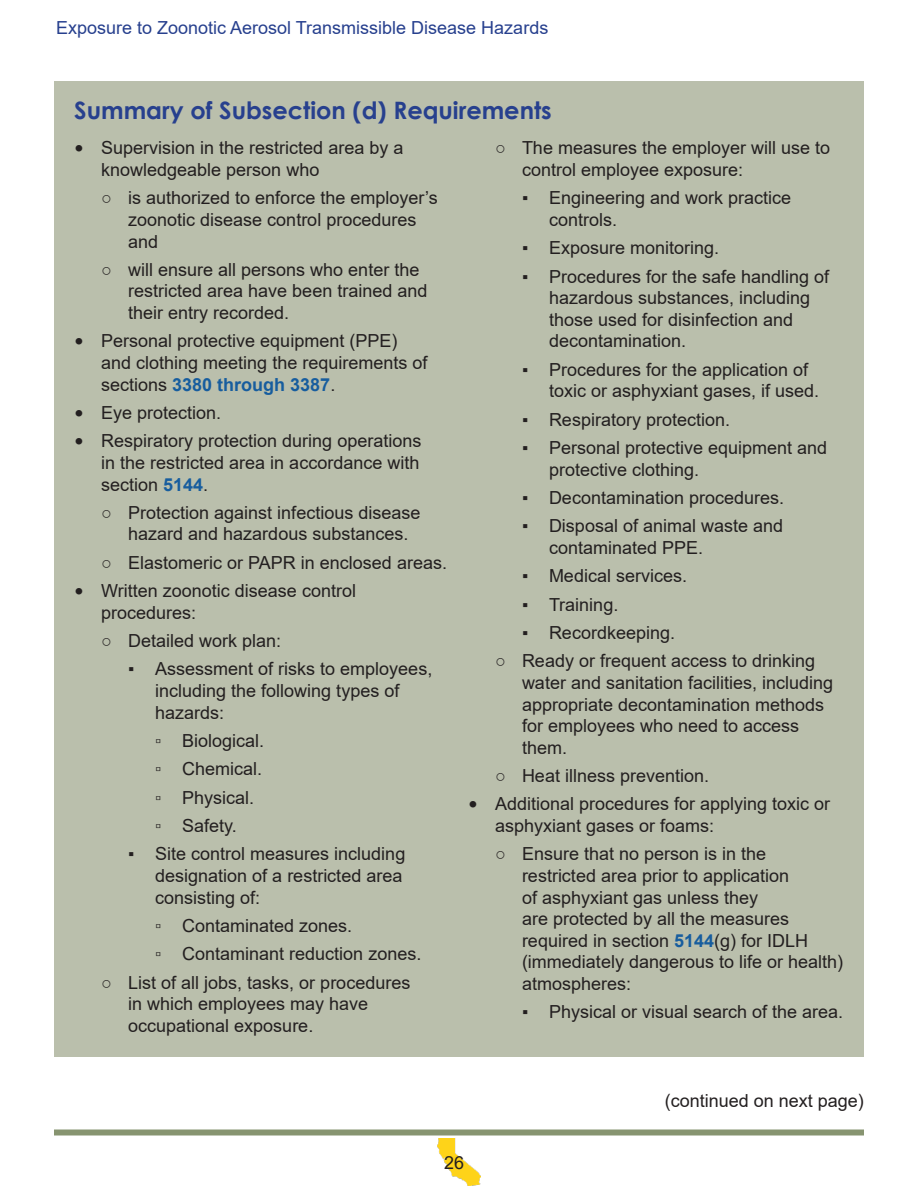
<style>
.page{position:relative;width:918px;height:1188px;background:#fff}
.page>*{position:absolute;margin:0;border:0;box-sizing:border-box;transform-origin:0 0}
.Heading_within_a_chapter__header_3{font:700 24px "Century Gothic";color:#27408e}
.body_text{font:18px/21.6px "Arial";color:#231f20}
.t1{font:18px "Arial";color:#27408e}
.s1{font-family:"Verdana"}
.s2{font-family:"Century Gothic"}
.s3{font-weight:700;color:#175d9e}
</style>
<div class="page">
<img style="left:438px;top:1139px;width:42px;height:47px">
<div style="left:54px;top:1130px;width:810px;height:6px;background:#879470"></div>
<div style="left:54px;top:81px;width:810px;height:975px;background:#babfac"></div>
<p class="t1" style="left:56px;top:15px;width:494px">Exposure to Zoonotic Aerosol Transmissible Disease Hazards</p>
<h3 class="Heading_within_a_chapter__header_3" style="left:74px;top:92px;width:479px">Summary of Subsection (d) Requirements</h3>
<p class="body_text" style="left:101px;top:137px;width:304px;text-indent:-27px"><span class="s1">•</span> Supervision in the restricted area by a knowledgeable person who</p>
<p class="body_text" style="left:128px;top:187px;width:311px;text-indent:-27px"><span class="s2">○</span> is authorized to enforce the employer’s zoonotic disease control procedures and</p>
<p class="body_text" style="left:128px;top:259px;width:301px;text-indent:-27px"><span class="s2">○</span> will ensure all persons who enter the restricted area have been trained and their entry recorded.</p>
<p class="body_text" style="left:101px;top:330px;width:328px;text-indent:-27px"><span class="s1">•</span> Personal protective equipment (PPE) and clothing meeting the requirements of sections <span class="s3">3380 through 3387</span>.</p>
<p class="body_text" style="left:74px;top:402px;width:149px"><span class="s1">•</span> Eye protection.</p>
<p class="body_text" style="left:101px;top:430px;width:322px;text-align:justify;text-indent:-27px"><span class="s1">•</span> Respiratory protection during operations in the restricted area in accordance with section <span class="s3">5144</span>.</p>
<p class="body_text" style="left:128px;top:502px;width:294px;text-indent:-27px"><span class="s2">○</span> Protection against infectious disease hazard and hazardous substances.</p>
<p class="body_text" style="left:101px;top:552px;width:347px"><span class="s2">○</span> Elastomeric or PAPR in enclosed areas.</p>
<p class="body_text" style="left:101px;top:580px;width:256px;text-indent:-27px"><span class="s1">•</span> Written zoonotic disease control procedures:</p>
<p class="body_text" style="left:101px;top:630px;width:182px"><span class="s2">○</span> Detailed work plan:</p>
<p class="body_text" style="left:155px;top:658px;width:279px;text-indent:-27px"><span class="s1">▪</span> Assessment of risks to employees, including the following types of hazards:</p>
<p class="body_text" style="left:155px;top:730px;width:111px"><span class="s1">▫</span> Biological.</p>
<p class="body_text" style="left:155px;top:758px;width:109px"><span class="s1">▫</span> Chemical.</p>
<p class="body_text" style="left:155px;top:786px;width:101px"><span class="s1">▫</span> Physical.</p>
<p class="body_text" style="left:155px;top:815px;width:83px"><span class="s1">▫</span> Safety.</p>
<p class="body_text" style="left:155px;top:843px;width:252px;text-indent:-27px"><span class="s1">▪</span> Site control measures including designation of a restricted area consisting of:</p>
<p class="body_text" style="left:155px;top:915px;width:199px"><span class="s1">▫</span> Contaminated zones.</p>
<p class="body_text" style="left:155px;top:943px;width:268px"><span class="s1">▫</span> Contaminant reduction zones.</p>
<p class="body_text" style="left:128px;top:971px;width:284px;text-indent:-27px"><span class="s2">○</span> List of all jobs, tasks, or procedures in which employees may have occupational exposure.</p>
<p class="body_text" style="left:522px;top:137px;width:310px;text-indent:-27px"><span class="s2">○</span> The measures the employer will use to control employee exposure:</p>
<p class="body_text" style="left:549px;top:187px;width:244px;text-indent:-27px"><span class="s1">▪</span> Engineering and work practice controls.</p>
<p class="body_text" style="left:522px;top:237px;width:199px"><span class="s1">▪</span> Exposure monitoring.</p>
<p class="body_text" style="left:549px;top:265px;width:282px;text-indent:-27px"><span class="s1">▪</span> Procedures for the safe handling of hazardous substances, including those used for disinfection and decontamination.</p>
<p class="body_text" style="left:549px;top:359px;width:272px;text-indent:-27px"><span class="s1">▪</span> Procedures for the application of toxic or asphyxiant gases, if used.</p>
<p class="body_text" style="left:522px;top:408px;width:210px"><span class="s1">▪</span> Respiratory protection.</p>
<p class="body_text" style="left:549px;top:437px;width:280px;text-indent:-27px"><span class="s1">▪</span> Personal protective equipment and protective clothing.</p>
<p class="body_text" style="left:522px;top:487px;width:264px"><span class="s1">▪</span> Decontamination procedures.</p>
<p class="body_text" style="left:549px;top:515px;width:236px;text-indent:-27px"><span class="s1">▪</span> Disposal of animal waste and contaminated PPE.</p>
<p class="body_text" style="left:522px;top:565px;width:167px"><span class="s1">▪</span> Medical services.</p>
<p class="body_text" style="left:522px;top:593px;width:98px"><span class="s1">▪</span> Training.</p>
<p class="body_text" style="left:522px;top:622px;width:155px"><span class="s1">▪</span> Recordkeeping.</p>
<p class="body_text" style="left:522px;top:650px;width:313px;text-indent:-27px"><span class="s2">○</span> Ready or frequent access to drinking water and sanitation facilities, including appropriate decontamination methods for employees who need to access them.</p>
<p class="body_text" style="left:495px;top:765px;width:216px"><span class="s2">○</span> Heat illness prevention.</p>
<p class="body_text" style="left:495px;top:793px;width:337px;text-indent:-27px"><span class="s1">•</span> Additional procedures for applying toxic or asphyxiant gases or foams:</p>
<p class="body_text" style="left:522px;top:843px;width:323px;text-indent:-27px"><span class="s2">○</span> Ensure that no person is in the restricted area prior to application<br>of asphyxiant gas unless they<br>are protected by all the measures required in section <span class="s3">5144</span>(g) for IDLH (immediately dangerous to life or health) atmospheres:</p>
<p class="body_text" style="left:522px;top:1001px;width:323px"><span class="s1">▪</span> Physical or visual search of the area.</p>
<p class="body_text" style="left:444px;top:1152px;width:22px">26</p>
<p class="body_text" style="left:665px;top:1089px;width:201px">(continued on next page)</p>
</div>
